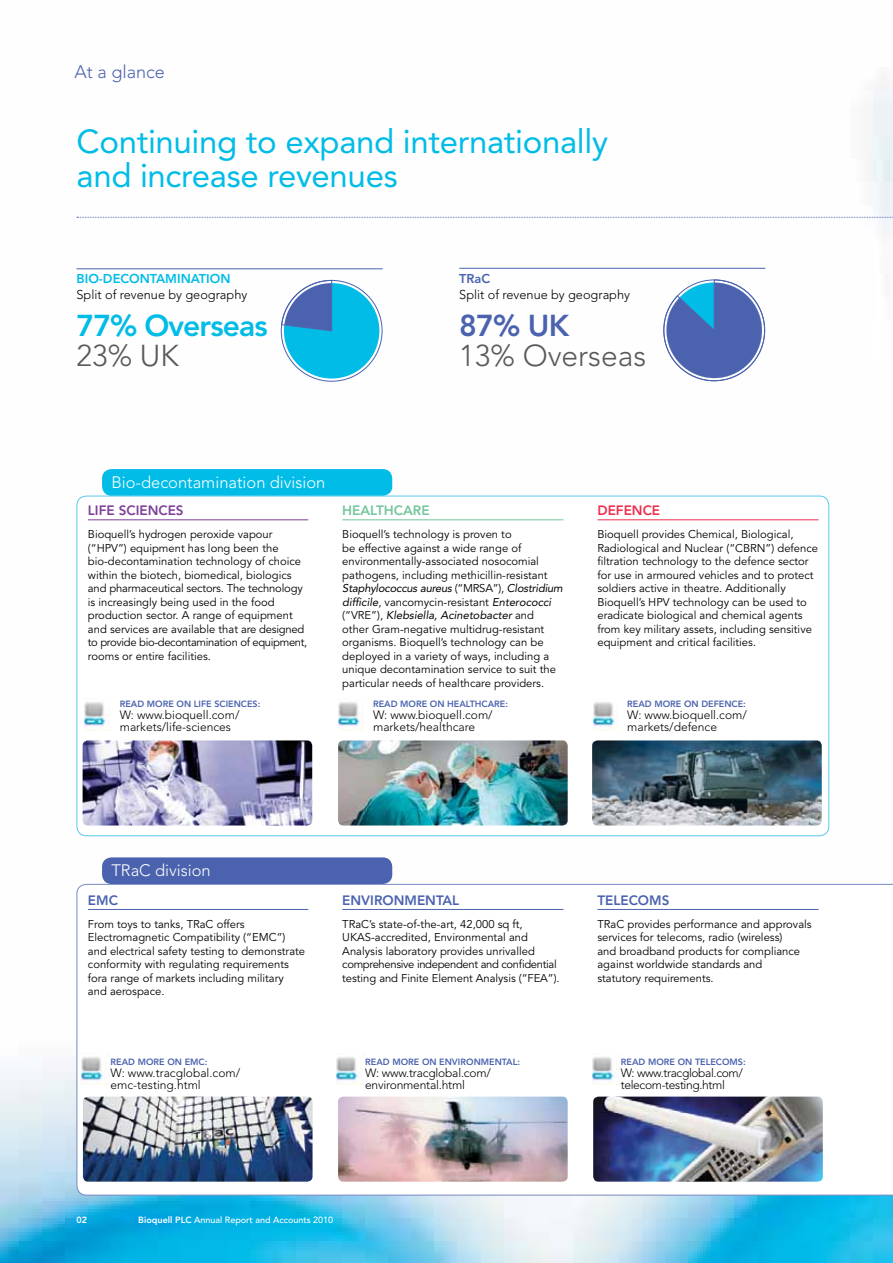
<style>
.page{position:relative;width:893px;height:1263px;background:#fff}
.page>*{position:absolute;margin:0;border:0;box-sizing:border-box;transform-origin:0 0}
.t1{font:33px/34.5px "Avenir LT Std";letter-spacing:-.01em;color:#00bce7}
.t2{font:300 30px "Avenir LT Std";color:#58595b}
.t3{font:800 30px "Avenir LT Std";color:#00bce7}
.t4{font:800 30px "Avenir LT Std";color:#4b63ae}
.t5{font:300 18px "Avenir LT Std";color:#4b63ae}
.t6{font:300 16.5px "Avenir LT Std";color:#fff}
.t7{font:800 13.5px "Avenir LT Std";color:#4b63ae}
.t8{font:800 13.5px "Avenir LT Std";color:#7f3f98}
.t9{font:800 13.5px "Avenir LT Std";color:#74c69c}
.t10{font:800 13.5px "Avenir LT Std";color:#ee2f4e}
.t11{font:300 12.75px "Avenir LT Std";color:#000}
.t12{font:800 12.75px "Avenir LT Std";color:#00bce7}
.t13{font:800 12.75px "Avenir LT Std";color:#4b63ae}
.t14{font:300 12px/12px "Avenir LT Std";color:#000}
.t15{font:300 12px/12px "Avenir LT Std";letter-spacing:-.03em;color:#000}
.t16{font:11.25px/13.5px "Avenir LT Std";color:#000}
.t17{font:800 9px "Avenir LT Std";color:#4b63ae}
.t18{font:500 9px "Avenir LT Std";color:#fff}
.t19{font:800 9px "Avenir LT Std";color:#fff}
.s1{font-style:italic}
.s2{font-weight:800}
</style>
<div class="page">
<img style="left:0;top:79px;width:892px;height:1184px">
<svg style="left:77px;top:217px;width:816px;height:1px"></svg>
<div style="left:77px;top:496px;width:752px;height:340px;background:#fff;border-radius:9px"></div>
<svg style="left:77px;top:884px;width:816px;height:311px"></svg>
<hr style="left:88px;top:909px;width:220px;height:1px;background:#4b63ae">
<hr style="left:342px;top:909px;width:221px;height:1px;background:#4b63ae">
<hr style="left:597px;top:909px;width:222px;height:1px;background:#4b63ae">
<hr style="left:342px;top:519px;width:221px;height:1px;background:#74c69c">
<img style="left:338px;top:740px;width:230px;height:85px">
<img style="left:338px;top:702px;width:25px;height:28px">
<hr style="left:88px;top:519px;width:220px;height:1px;background:#7f3f98">
<img style="left:83px;top:740px;width:229px;height:85px">
<img style="left:85px;top:702px;width:24px;height:28px">
<div style="left:102px;top:469px;width:290px;height:27px;background:#00bce7;border-radius:9px"></div>
<div style="left:102px;top:857px;width:290px;height:27px;background:#4b63ae;border-radius:9px"></div>
<hr style="left:597px;top:519px;width:222px;height:1px;background:#ee2f4e">
<img style="left:593px;top:702px;width:25px;height:28px">
<img style="left:592px;top:740px;width:230px;height:85px">
<img style="left:82px;top:1053px;width:27px;height:32px">
<img style="left:336px;top:1053px;width:28px;height:32px">
<img style="left:592px;top:1053px;width:28px;height:32px">
<img style="left:83px;top:1096px;width:230px;height:86px">
<img style="left:593px;top:1096px;width:230px;height:86px">
<img style="left:338px;top:1096px;width:230px;height:86px">
<svg style="left:663px;top:279px;width:102px;height:102px"></svg>
<hr style="left:459px;top:268px;width:306px;height:1px;background:#4b63ae">
<svg style="left:281px;top:280px;width:98px;height:98px"></svg>
<hr style="left:77px;top:268px;width:306px;height:1px;background:#4b63ae">
<h3 class="t5" style="left:74px;top:62px;width:92px">At a glance</h3>
<h1 class="t1" style="left:77px;top:124px;width:533px">Continuing to expand internationally and increase revenues</h1>
<p class="t12" style="left:77px;top:271px;width:155px">BIO‑D ECONTAMINATION</p>
<p class="t11" style="left:77px;top:287px;width:172px">Split of revenue by geography</p>
<h2 class="t3" style="left:77px;top:308px;width:193px">77% OVERSEAS</h2>
<h2 class="t2" style="left:77px;top:338px;width:104px">23% UK</h2>
<p class="t13" style="left:459px;top:271px;width:32px">TRAC</p>
<p class="t11" style="left:459px;top:287px;width:172px">Split of revenue by geography</p>
<h2 class="t4" style="left:459px;top:308px;width:112px">87% UK</h2>
<h2 class="t2" style="left:459px;top:338px;width:188px">13% Overseas</h2>
<h3 class="t6" style="left:111px;top:473px;width:215px">Bio‑decontamination division</h3>
<p class="t8" style="left:88px;top:502px;width:97px">LIFE SCIENCES</p>
<p class="t16" style="left:88px;top:528px;width:221px">Bioquell’s hydrogen peroxide vapour (“HPV”) equipment has long been the bio‑decontamination technology of choice within the biotech, biomedical, biologics and pharmaceutical sectors. The technology is increasingly being used in the food production sector. A range of equipment and services are available that are designed to provide bio‑decontamination of equipment, rooms or entire facilities.</p>
<p class="t17" style="left:120px;top:699px;width:142px">READ MORE ON LIFE SCIENCES:</p>
<p class="t14" style="left:120px;top:709px;width:121px">W: www.bioquell.com/ markets/life‑sciences</p>
<p class="t9" style="left:342px;top:502px;width:89px">H EALTHCARE</p>
<p class="t16" style="left:342px;top:528px;width:222px">Bioquell’s technology is proven to<br>be effective against a wide range of environmentally‑associated nosocomial pathogens, including methicillin‑resistant <span class="s1">Staphylococcus aureus</span> (“MRSA”), <span class="s1">Clostridium difficile</span>, vancomycin‑resistant <span class="s1">Enterococci </span>(“VRE”), <span class="s1">Klebsiella, Acinetobacter</span> and other Gram‑negative multidrug‑resistant organisms. Bioquell’s technology can be deployed in a variety of ways, including a unique decontamination service to suit the particular needs of healthcare providers.</p>
<p class="t17" style="left:373px;top:699px;width:136px">READ MORE ON HEALTHCARE:</p>
<p class="t14" style="left:373px;top:709px;width:121px">W: www.bioquell.com/ markets/healthcare</p>
<p class="t10" style="left:597px;top:502px;width:64px">DEFENCE</p>
<p class="t16" style="left:597px;top:528px;width:222px">Bioquell provides Chemical, Biological, Radiological and Nuclear (“CBRN”) defence filtration technology to the defence sector for use in armoured vehicles and to protect soldiers active in theatre. Additionally Bioquell’s HPV technology can be used to eradicate biological and chemical agents from key military assets, including sensitive equipment and critical facilities.</p>
<p class="t17" style="left:627px;top:699px;width:120px">READ MORE ON DEFENCE:</p>
<p class="t14" style="left:627px;top:709px;width:121px">W: www.bioquell.com/ markets/defence</p>
<h3 class="t6" style="left:111px;top:861px;width:101px">TRaC division</h3>
<p class="t7" style="left:88px;top:892px;width:31px">EM C</p>
<p class="t16" style="left:88px;top:917px;width:219px">From toys to tanks, TRaC offers Electromagnetic Compatibility (“EMC”) and electrical safety testing to demonstrate conformity with regulating requirements fora range of markets including military and aerospace.</p>
<p class="t17" style="left:111px;top:1057px;width:98px">READ MORE ON EMC:</p>
<p class="t14" style="left:111px;top:1067px;width:131px">W: www.tracglobal.com/ emc‑testing.html</p>
<p class="t7" style="left:342px;top:892px;width:115px">ENVIRONMENTAL</p>
<p class="t16" style="left:342px;top:917px;width:219px">TRaC’s state‑of‑the‑art, 42,000 sq ft, UKAS‑accredited, Environmental and Analysis laboratory provides unrivalled comprehensive independent and confidential testing and Finite Element Analysis (“FEA”).</p>
<p class="t17" style="left:365px;top:1057px;width:156px">READ MORE ON ENVIRONMENTAL:</p>
<p class="t14" style="left:365px;top:1067px;width:127px">W: www.tracglobal.com/ environmental.html</p>
<p class="t7" style="left:597px;top:892px;width:73px">TELECOMS</p>
<p class="t16" style="left:597px;top:917px;width:216px">TRaC provides performance and approvals services for telecoms, radio (wireless)<br>and broadband products for compliance against worldwide standards and<br>statutory requirements.</p>
<p class="t17" style="left:621px;top:1057px;width:126px">READ MORE ON TELECOMS:</p>
<p class="t15" style="left:621px;top:1067px;width:124px">W: www.tracglobal.com/ telecom‑testing.html</p>
<p class="t19" style="left:77px;top:1214px;width:12px">02</p>
<p class="t18" style="left:138px;top:1215px;width:197px"><span class="s2">BIOQUELL PLC</span> Annual Report and Accounts 2010</p>
</div>
